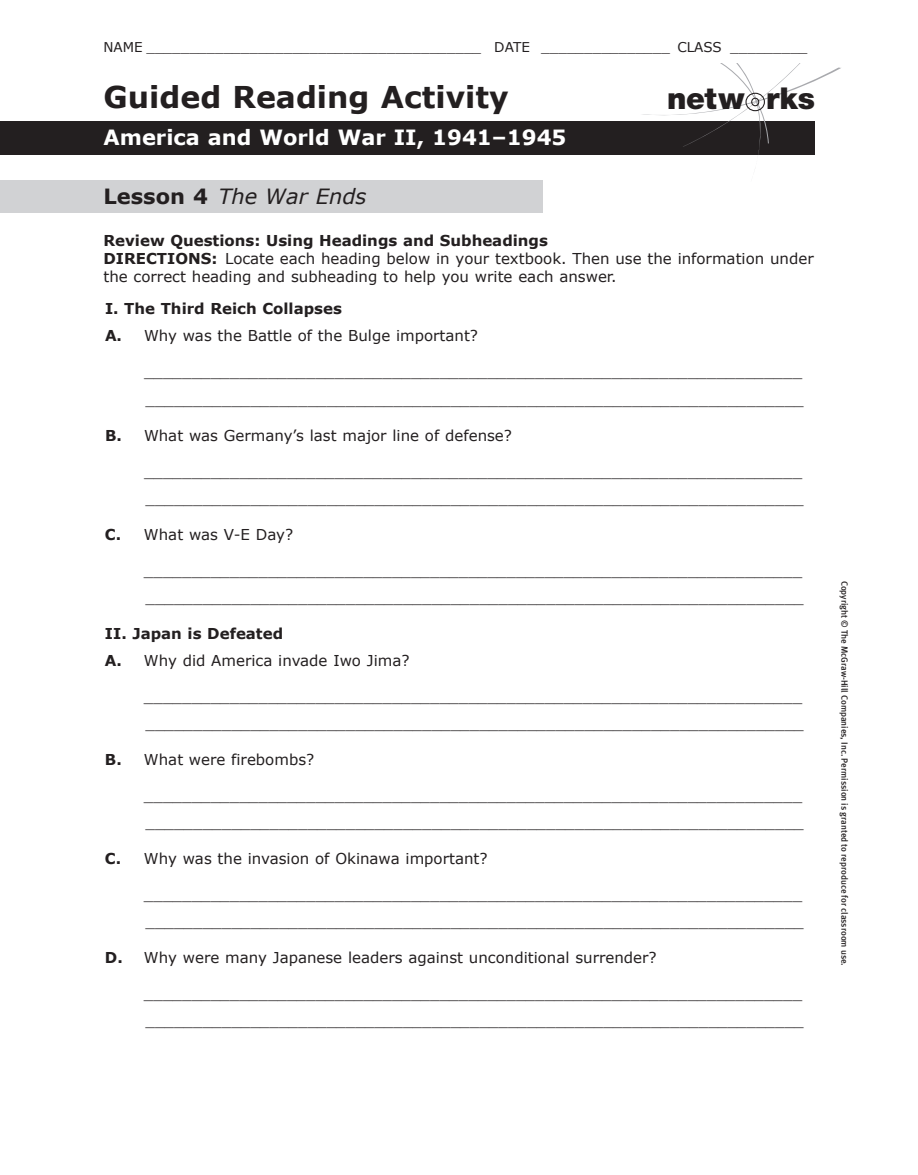
<style>
.page{position:relative;width:918px;height:1175px;background:#fff}
.page>*{position:absolute;margin:0;border:0;box-sizing:border-box;transform-origin:0 0}
.t1{font:900 30.15px "Helvetica Neue LT Std";color:#231f20}
.t2{font:700 30px "Verdana";color:#231f20}
.t3{font:700 21px "Verdana";color:#fff}
.t4{font:italic 21px "Verdana";color:#231f20}
.t5{font:15px/27px "Verdana";color:#231f20}
.t6{font:13.5px "Verdana";color:#231f20}
.t7{font:500 9px "Meta LF";letter-spacing:-.005em;color:#231f20}
.s1{font-weight:700;font-style:normal}
.s2{font-weight:700}
</style>
<div class="page">
<div style="left:0;top:122px;width:814px;height:32px;background:#231f20"></div>
<svg style="left:640px;top:63px;width:201px;height:92px"></svg>
<div style="left:0;top:180px;width:543px;height:33px;background:#d1d2d4"></div>
<p class="t6" style="left:104px;top:39px;width:706px">NAME _______________________________________ DATE _______________ CLASS _________</p>
<h2 class="t2" style="left:104px;top:78px;width:407px">Guided Reading Activity</h2>
<h3 class="t3" style="left:104px;top:124px;width:465px">America and World War II, 1941–1945</h3>
<h3 class="t4" style="left:104px;top:182px;width:264px"><span class="s1">Lesson 4</span> The War Ends</h3>
<h1 class="t1" style="left:667px;top:81px;width:150px">netw rks</h1>
<p class="t5" style="left:104px;top:231px;width:712px;line-height:18px"><span class="s2">Review Questions: Using Headings and Subheadings<br>DIRECTIONS:</span> Locate each heading below in your textbook. Then use the information under the correct heading and subheading to help you write each answer.</p>
<p class="t5" style="left:105px;top:295px;width:375px"><span class="s2">I. The Third Reich Collapses<br>A.</span> Why was the Battle of the Bulge important?</p>
<p class="t5" style="left:144px;top:358px;width:661px">_____________________________________________________________________ _____________________________________________________________________</p>
<p class="t5" style="left:105px;top:421px;width:409px"><span class="s2">B.</span> What was Germany’s last major line of defense?</p>
<p class="t5" style="left:144px;top:457px;width:661px">_____________________________________________________________________ _____________________________________________________________________</p>
<p class="t5" style="left:105px;top:520px;width:190px"><span class="s2">C.</span> What was V-E Day?</p>
<p class="t5" style="left:144px;top:556px;width:661px">_____________________________________________________________________ _____________________________________________________________________</p>
<p class="t5" style="left:105px;top:619px;width:306px"><span class="s2">II. Japan is Defeated<br>A.</span> Why did America invade Iwo Jima?</p>
<p class="t5" style="left:144px;top:682px;width:661px">_____________________________________________________________________ _____________________________________________________________________</p>
<p class="t5" style="left:105px;top:745px;width:211px"><span class="s2">B.</span> What were firebombs?</p>
<p class="t5" style="left:144px;top:781px;width:661px">_____________________________________________________________________ _____________________________________________________________________</p>
<p class="t5" style="left:105px;top:844px;width:384px"><span class="s2">C.</span> Why was the invasion of Okinawa important?</p>
<p class="t5" style="left:144px;top:880px;width:661px">_____________________________________________________________________ _____________________________________________________________________</p>
<p class="t5" style="left:105px;top:943px;width:553px"><span class="s2">D.</span> Why were many Japanese leaders against unconditional surrender?</p>
<p class="t5" style="left:144px;top:979px;width:661px">_____________________________________________________________________ _____________________________________________________________________</p>
<p class="t7" style="left:848px;top:581px;width:387px;rotate:90deg">Copyright © The McGraw-Hill Companies, Inc. Permission is granted to reproduce for classroom use.</p>
</div>
